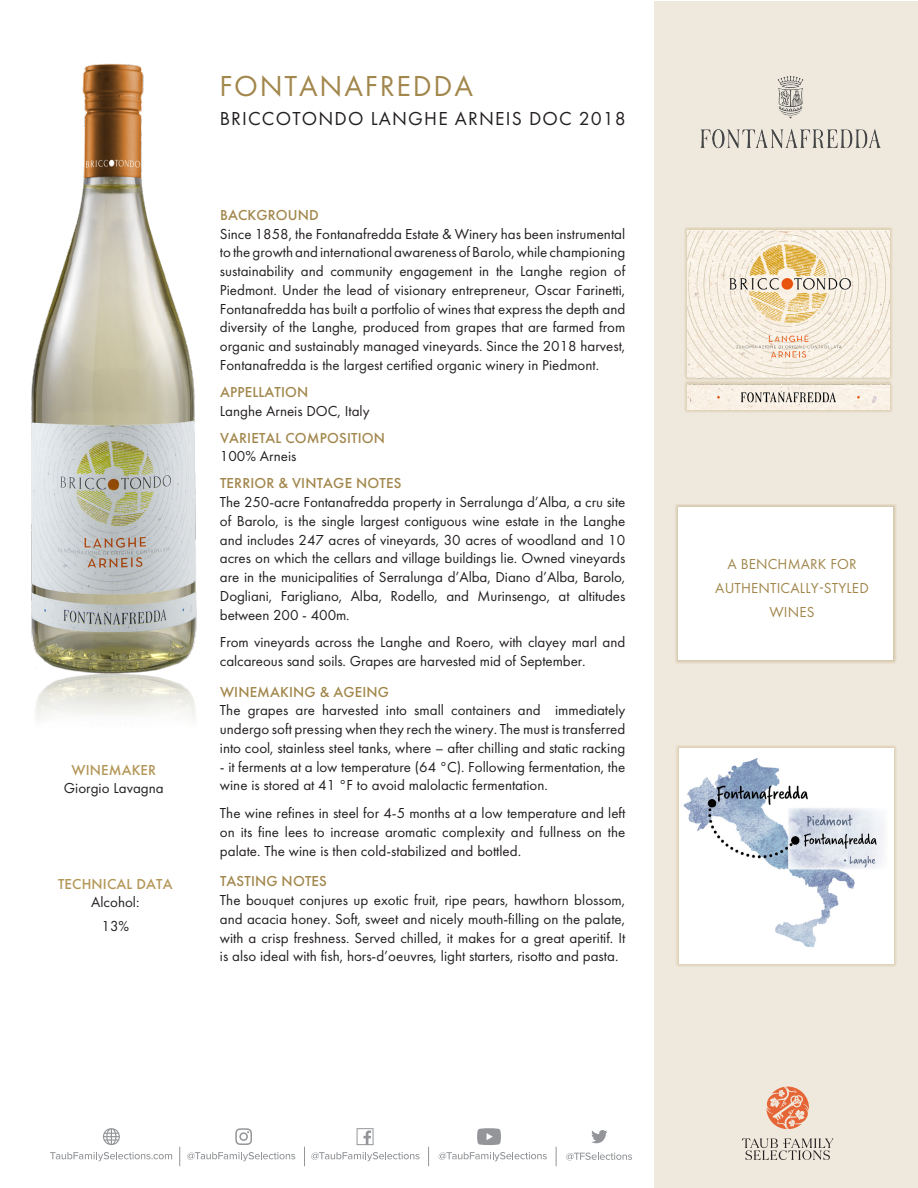
<style>
.page{position:relative;width:918px;height:1188px;background:#fff}
.page>*{position:absolute;margin:0;border:0;box-sizing:border-box;transform-origin:0 0}
.t1{font:30px "Futura PT";letter-spacing:.06em;color:#a2874c}
.Wine_Name{font:19.5px "Futura PT";letter-spacing:.06em;color:#231f20}
.Para_Body{font:15px/18.8px "Futura PT";color:#231f20;text-align:justify}
.Para_Head{font:500 15px "Futura PT";letter-spacing:.01em;color:#a2874c}
.Para_Body-2{font:15px/24px "Futura PT";letter-spacing:.01em;color:#a2874c;text-align:center}
.Para_Head-2{font:500 15px "Futura PT";letter-spacing:.01em;color:#b39758}
</style>
<div class="page">
<div style="left:654px;top:1px;width:263px;height:1186px;background:#efe8dc"></div>
<div style="left:684px;top:227px;width:209px;height:186px;background:#b39758;opacity:.65"></div>
<img style="left:688px;top:230px;width:201px;height:179px">
<div style="left:675px;top:504px;width:222px;height:160px;background:#ddd1ba"></div>
<div style="left:678px;top:507px;width:215px;height:153px;background:#fff"></div>
<div style="left:676px;top:745px;width:221px;height:221px;background:#b39758;opacity:.65"></div>
<img style="left:679px;top:749px;width:215px;height:214px">
<svg style="left:566px;top:1153px;width:66px;height:8px"></svg>
<svg style="left:50px;top:1152px;width:122px;height:9px"></svg>
<svg style="left:187px;top:1152px;width:108px;height:9px"></svg>
<svg style="left:311px;top:1152px;width:109px;height:9px"></svg>
<svg style="left:439px;top:1152px;width:108px;height:9px"></svg>
<svg style="left:556px;top:1147px;width:1px;height:19px"></svg>
<svg style="left:304px;top:1147px;width:1px;height:19px"></svg>
<svg style="left:179px;top:1147px;width:1px;height:19px"></svg>
<svg style="left:357px;top:1128px;width:17px;height:17px"></svg>
<svg style="left:235px;top:1128px;width:17px;height:17px"></svg>
<svg style="left:428px;top:1147px;width:1px;height:19px"></svg>
<svg style="left:591px;top:1130px;width:17px;height:13px"></svg>
<svg style="left:103px;top:1128px;width:17px;height:17px"></svg>
<svg style="left:477px;top:1128px;width:24px;height:17px"></svg>
<svg style="left:742px;top:1138px;width:92px;height:22px"></svg>
<svg style="left:766px;top:1087px;width:43px;height:42px"></svg>
<img style="left:31px;top:63px;width:166px;height:580px">
<img style="left:33px;top:643px;width:163px;height:76px">
<img style="left:700px;top:76px;width:181px;height:73px">
<p class="Para_Head-2" style="left:71px;top:761px;width:86px">WINEMAKER</p>
<p class="Para_Body" style="left:64px;top:779px;width:101px">Giorgio Lavagna</p>
<p class="Para_Head-2" style="left:58px;top:875px;width:116px">TECHNICAL DATA</p>
<p class="Para_Body" style="left:91px;top:893px;width:50px">Alcohol:</p>
<p class="Para_Body" style="left:102px;top:917px;width:29px">13%</p>
<p class="t1" style="left:219px;top:69px;width:255px">FONTANAFREDDA</p>
<p class="Wine_Name" style="left:220px;top:107px;width:408px">BRICCOTONDO LANGHE ARNEIS DOC 2018</p>
<p class="Para_Head" style="left:220px;top:206px;width:100px">BACKGROUND</p>
<p class="Para_Body" style="left:220px;top:224px;width:407px">Since 1858, the Fontanafredda Estate &amp; Winery has been instrumental to the growth and international awareness of Barolo, while championing sustainability and community engagement in the Langhe region of Piedmont. Under the lead of visionary entrepreneur, Oscar Farinetti, Fontanafredda has built a portfolio of wines that express the depth and diversity of the Langhe, produced from grapes that are farmed from organic and sustainably managed vineyards. Since the 2018 harvest, Fontanafredda is the largest certified organic winery in Piedmont.</p>
<p class="Para_Head" style="left:220px;top:383px;width:90px">APPELLATION</p>
<p class="Para_Body" style="left:220px;top:401px;width:151px">Langhe Arneis DOC, Italy</p>
<p class="Para_Head" style="left:220px;top:429px;width:167px">VARIETAL COMPOSITION</p>
<p class="Para_Body" style="left:220px;top:447px;width:78px">100% Arneis</p>
<p class="Para_Head" style="left:220px;top:474px;width:183px">TERRIOR &amp; VINTAGE NOTES</p>
<p class="Para_Body" style="left:220px;top:493px;width:407px">The 250-acre Fontanafredda property in Serralunga d’Alba, a cru site of Barolo, is the single largest contiguous wine estate in the Langhe and includes 247 acres of vineyards, 30 acres of woodland and 10 acres on which the cellars and village buildings lie. Owned vineyards are in the municipalities of Serralunga d’Alba, Diano d’Alba, Barolo, Dogliani, Farigliano, Alba, Rodello, and Murinsengo, at altitudes between 200 - 400m.</p>
<p class="Para_Body" style="left:220px;top:633px;width:407px">From vineyards across the Langhe and Roero, with clayey marl and calcareous sand soils. Grapes are harvested mid of September.</p>
<p class="Para_Head" style="left:220px;top:683px;width:170px">WINEMAKING &amp; AGEING</p>
<p class="Para_Body" style="left:220px;top:701px;width:407px">The grapes are harvested into small containers and immediately undergo soft pressing when they rech the winery. The must is transferred into cool, stainless steel tanks, where – after chilling and static racking</p>
<p class="Para_Body" style="left:220px;top:757px;width:407px">- it ferments at a low temperature (64 °C). Following fermentation, the wine is stored at 41 °F to avoid malolactic fermentation.</p>
<p class="Para_Body" style="left:220px;top:804px;width:407px">The wine refines in steel for 4-5 months at a low temperature and left on its fine lees to increase aromatic complexity and fullness on the palate. The wine is then cold-stabilized and bottled.</p>
<p class="Para_Head" style="left:220px;top:872px;width:108px">TASTING NOTES</p>
<p class="Para_Body" style="left:220px;top:891px;width:407px">The bouquet conjures up exotic fruit, ripe pears, hawthorn blossom, and acacia honey. Soft, sweet and nicely mouth-filling on the palate, with a crisp freshness. Served chilled, it makes for a great aperitif. It is also ideal with fish, hors-d’oeuvres, light starters, risotto and pasta.</p>
<p class="Para_Body-2" style="left:715px;top:552px;width:155px">A BENCHMARK FOR<br>AUTHENTICALLY-STYLED<br>WINES</p>
</div>
